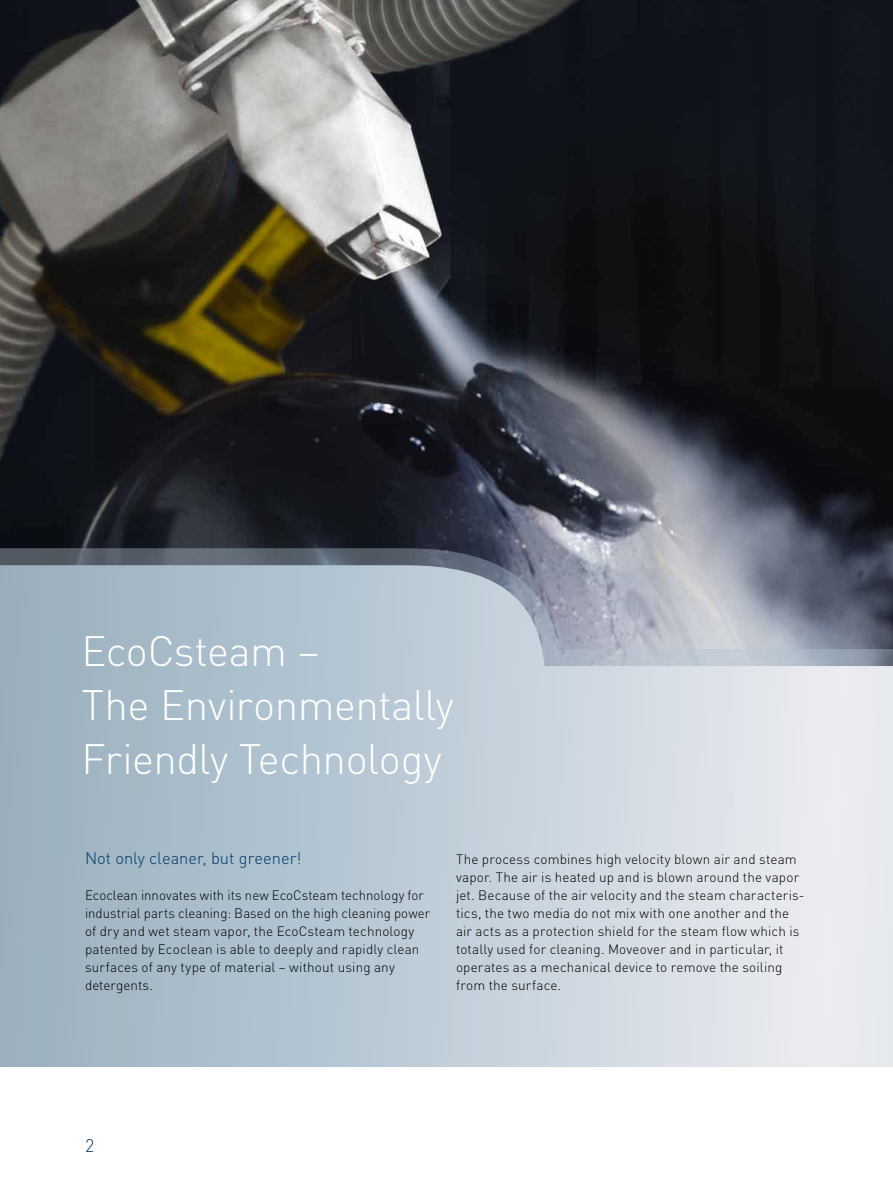
<style>
.page{position:relative;width:893px;height:1191px;background:#fff}
.page>*{position:absolute;margin:0;border:0;box-sizing:border-box;transform-origin:0 0}
.t1{font:300 42px/54px "DIN Pro";letter-spacing:-.01em;color:#fff}
.t2{font:300 18px "DIN Pro";color:#003869}
.t3{font:300 16.5px "DIN Pro";color:#003869}
.t4{font:300 13.5px/18px "DIN Pro";letter-spacing:.01em;color:#000}
</style>
<div class="page">
<img style="left:0;top:0;width:893px;height:548px">
<svg style="left:0;top:548px;width:893px;height:17px;background:#6a717e"></svg>
<svg style="left:0;top:565px;width:893px;height:418px;background:#bac7d2"></svg>
<svg style="left:0;top:983px;width:893px;height:84px;background:#c2cfd8"></svg>
<h1 class="t1" style="left:82px;top:620px;width:374px">EcoCsteam –<br>The Environmentally<br>Friendly Technology</h1>
<p class="t3" style="left:85px;top:845px;width:218px">Not only cleaner, but greener!</p>
<p class="t4" style="left:85px;top:885px;width:347px">Ecoclean innovates with its new EcoCsteam technology for industrial parts cleaning: Based on the high cleaning power of dry and wet steam vapor, the EcoCsteam technology patented by Ecoclean is able to deeply and rapidly clean surfaces of any type of material – without using any detergents.</p>
<p class="t4" style="left:456px;top:849px;width:350px">The process combines high velocity blown air and steam vapor. The air is heated up and is blown around the vapor jet. Because of the air velocity and the steam characteris&shy;tics, the two media do not mix with one another and the air acts as a protection shield for the steam flow which is totally used for cleaning. Moveover and in particular, it operates as a mechanical device to remove the soiling from the surface.</p>
<h2 class="t2" style="left:85px;top:1132px;width:11px">2</h2>
</div>
